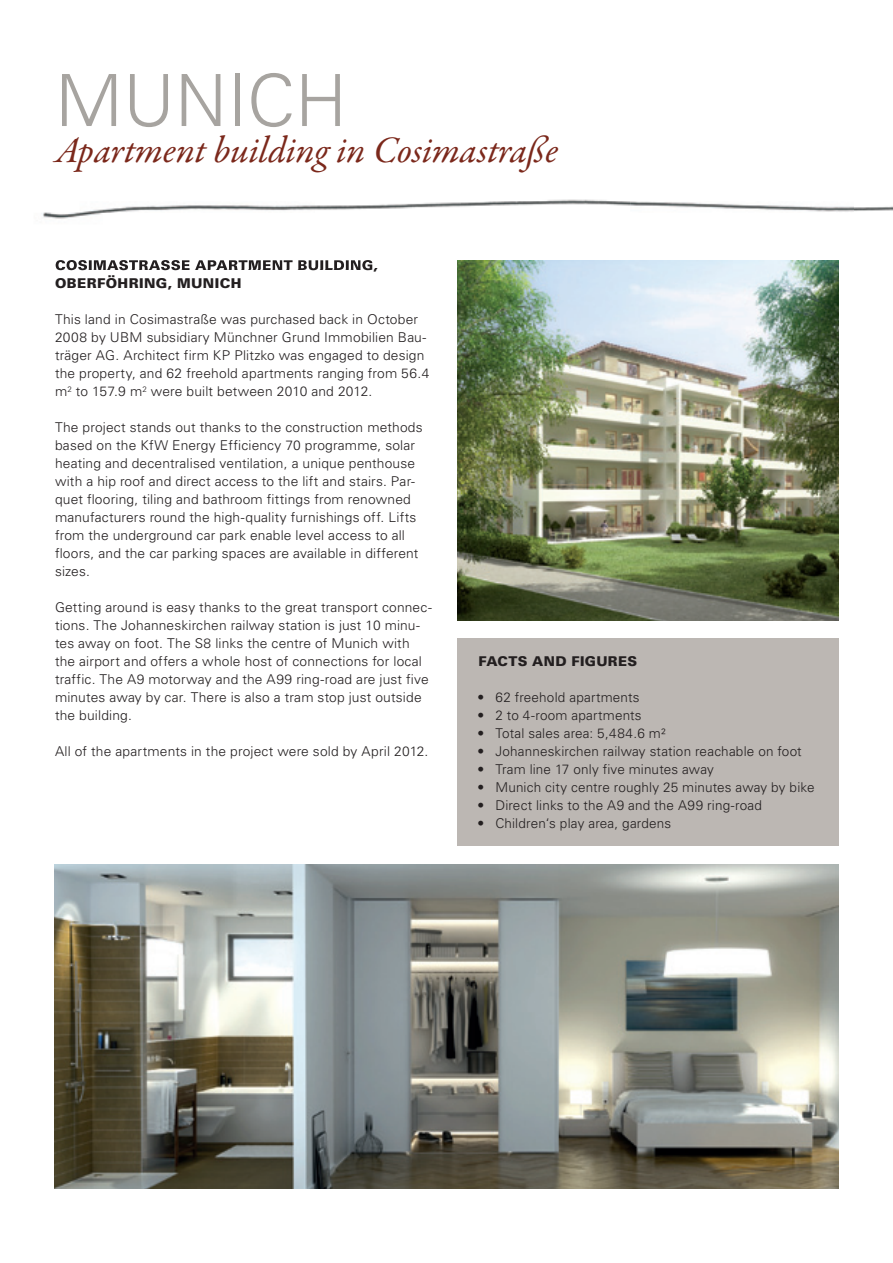
<style>
.page{position:relative;width:893px;height:1263px;background:#fff}
.page>*{position:absolute;margin:0;border:0;box-sizing:border-box;transform-origin:0 0}
.t1{font:300 72px "Univers";color:#a7a4a0}
.t2{font:italic 37.5px "Garamond Premr Pro";letter-spacing:-.005em;color:#7b281b}
.t3{font:300 13.5px/18px "Univers";letter-spacing:.01em;color:#231f20}
.t4{font:900 13.5px/18px "Univers";letter-spacing:.025em;color:#231f20}
.s1{font-weight:700}
</style>
<div class="page">
<img style="left:54px;top:864px;width:785px;height:324px">
<img style="left:42px;top:199px;width:813px;height:69px">
<img style="left:56px;top:260px;width:322px;height:8px">
<img style="left:855px;top:206px;width:38px;height:5px">
<div style="left:458px;top:638px;width:381px;height:208px;background:#bcb7b3"></div>
<img style="left:458px;top:260px;width:381px;height:360px">
<h1 class="t1" style="left:55px;top:57px;width:293px">MUNICH</h1>
<h2 class="t2" style="left:55px;top:127px;width:504px">Apartment building in Cosimastraße</h2>
<p class="t4" style="left:55px;top:256px;width:325px">COSIMASTRASSE APARTMENT BUILDING,<br>OBERFÖHRING, MUNICH</p>
<p class="t3" style="left:55px;top:310px;width:376px">This land in Cosimastraße was purchased back in October 2008 by UBM subsidiary Münchner Grund Immobilien Bau&shy;träger AG. Architect firm KP Plitzko was engaged to design the property, and 62 freehold apartments ranging from 56.4 m<sup>2</sup> to 157.9 m<sup>2</sup> were built between 2010 and 2012.</p>
<p class="t3" style="left:55px;top:418px;width:369px">The project stands out thanks to the construction methods based on the KfW Energy Efficiency 70 programme, solar heating and decentralised ventilation, a unique penthouse with a hip roof and direct access to the lift and stairs. Par&shy;quet flooring, tiling and bathroom fittings from renowned manufacturers round the high-quality furnishings off. Lifts from the underground car park enable level access to all floors, and the car parking spaces are available in different sizes.</p>
<p class="t3" style="left:55px;top:598px;width:378px">Getting around is easy thanks to the great transport connec&shy;tions. The Johanneskirchen railway station is just 10 minu&shy;tes away on foot. The S8 links the centre of Munich with the airport and offers a whole host of connections for local traffic. The A9 motorway and the A99 ring-road are just five minutes away by car. There is also a tram stop just outside the building.</p>
<p class="t3" style="left:55px;top:742px;width:375px">All of the apartments in the project were sold by April 2012.</p>
<p class="t4" style="left:478px;top:652px;width:160px">FACTS AND FIGURES</p>
<p class="t3" style="left:478px;top:688px;width:163px"><span class="s1">•</span> 62 freehold apartments</p>
<p class="t3" style="left:478px;top:706px;width:165px"><span class="s1">•</span> 2 to 4-room apartments</p>
<p class="t3" style="left:478px;top:724px;width:189px"><span class="s1">•</span> Total sales area: 5,484.6 m²</p>
<p class="t3" style="left:478px;top:742px;width:325px"><span class="s1">•</span> Johanneskirchen railway station reachable on foot</p>
<p class="t3" style="left:478px;top:760px;width:237px"><span class="s1">•</span> Tram line 17 only five minutes away</p>
<p class="t3" style="left:478px;top:778px;width:338px"><span class="s1">•</span> Munich city centre roughly 25 minutes away by bike</p>
<p class="t3" style="left:478px;top:796px;width:285px"><span class="s1">•</span> Direct links to the A9 and the A99 ring-road</p>
<p class="t3" style="left:478px;top:814px;width:194px"><span class="s1">•</span> Children‘s play area, gardens</p>
</div>
